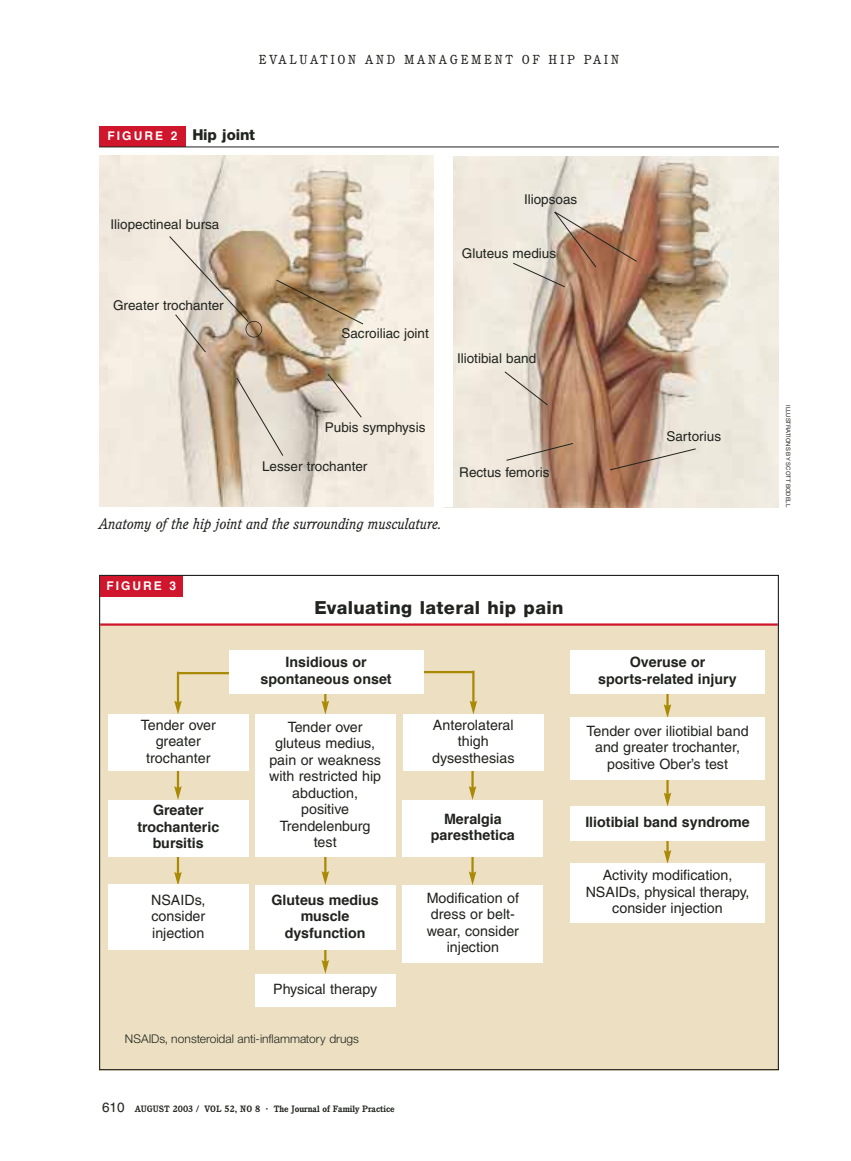
<style>
.page{position:relative;width:851px;height:1161px;background:#fff}
.page>*{position:absolute;margin:0;border:0;box-sizing:border-box;transform-origin:0 0}
.t1{font:700 25.5px "Cushing";letter-spacing:.015em;color:#fff}
.t2{font:800 18px "Helvetica Neue";letter-spacing:.02em;color:#20231e}
.t3{font:italic 15px "Cushing";color:#20231e}
.t4{font:800 15px "Helvetica Neue";letter-spacing:-.01em;color:#20231e}
.t5{font:14.25px/16.5px "Helvetica";color:#20231e;text-align:center}
.t6{font:700 14.25px/16.5px "Helvetica";color:#20231e;text-align:center}
.t7{font:13.5px "Helvetica";color:#20231e}
.t8{font:12.75px "Cushing";letter-spacing:.21em;color:#20231e}
.t9{font:300 12px "Helvetica Neue";color:#20231e}
.t10{font:700 12px "Helvetica";letter-spacing:.165em;color:#fff}
.t11{font:700 9px "Cushing";color:#20231e}
.t12{font:6px "Helvetica Neue";color:#20231e}
.s1{font-family:"Helvetica";font-weight:400;font-size:13.5px}
.s2{font-size:10.5px}
</style>
<div class="page">
<div style="left:99px;top:625px;width:679px;height:446px;background:#ede0c2"></div>
<hr style="left:100px;top:623px;width:677px;height:3px;background:#cf162d">
<div style="left:100px;top:576px;width:82px;height:21px;background:#cf162d"></div>
<hr style="left:324px;top:668px;width:2px;height:35px;background:#aa8905">
<svg style="left:321px;top:701px;width:8px;height:14px"></svg>
<hr style="left:177px;top:672px;width:2px;height:31px;background:#aa8905">
<svg style="left:174px;top:701px;width:8px;height:14px"></svg>
<hr style="left:178px;top:672px;width:121px;height:2px;background:#aa8905">
<hr style="left:666px;top:672px;width:2px;height:35px;background:#aa8905">
<svg style="left:663px;top:704px;width:8px;height:14px"></svg>
<hr style="left:666px;top:760px;width:2px;height:35px;background:#aa8905">
<svg style="left:664px;top:793px;width:7px;height:13px"></svg>
<hr style="left:666px;top:818px;width:2px;height:35px;background:#aa8905">
<svg style="left:663px;top:850px;width:8px;height:13px"></svg>
<div style="left:570px;top:863px;width:194px;height:60px;background:#fff"></div>
<hr style="left:177px;top:763px;width:2px;height:26px;background:#aa8905">
<svg style="left:174px;top:786px;width:8px;height:14px"></svg>
<hr style="left:177px;top:848px;width:2px;height:27px;background:#aa8905">
<svg style="left:174px;top:872px;width:8px;height:13px"></svg>
<div style="left:108px;top:885px;width:140px;height:65px;background:#fff"></div>
<hr style="left:471px;top:763px;width:2px;height:26px;background:#aa8905">
<svg style="left:469px;top:786px;width:7px;height:14px"></svg>
<hr style="left:471px;top:848px;width:2px;height:26px;background:#aa8905">
<svg style="left:469px;top:871px;width:7px;height:14px"></svg>
<div style="left:402px;top:885px;width:141px;height:78px;background:#fff"></div>
<hr style="left:324px;top:839px;width:2px;height:35px;background:#aa8905">
<svg style="left:321px;top:871px;width:8px;height:14px"></svg>
<hr style="left:324px;top:928px;width:2px;height:35px;background:#aa8905">
<svg style="left:321px;top:960px;width:8px;height:14px"></svg>
<div style="left:255px;top:974px;width:140px;height:32px;background:#fff"></div>
<div style="left:570px;top:650px;width:194px;height:44px;background:#fff"></div>
<div style="left:570px;top:718px;width:194px;height:62px;background:#fff"></div>
<div style="left:570px;top:806px;width:194px;height:34px;background:#fff"></div>
<div style="left:108px;top:715px;width:140px;height:56px;background:#fff"></div>
<hr style="left:472px;top:671px;width:2px;height:32px;background:#aa8905">
<svg style="left:469px;top:701px;width:8px;height:14px"></svg>
<hr style="left:350px;top:671px;width:123px;height:2px;background:#aa8905">
<div style="left:403px;top:715px;width:140px;height:56px;background:#fff"></div>
<div style="left:229px;top:650px;width:194px;height:44px;background:#fff"></div>
<div style="left:255px;top:715px;width:140px;height:142px;background:#fff"></div>
<div style="left:108px;top:800px;width:140px;height:56px;background:#fff"></div>
<div style="left:255px;top:885px;width:140px;height:65px;background:#fff"></div>
<div style="left:402px;top:800px;width:141px;height:56px;background:#fff"></div>
<div style="left:99px;top:126px;width:87px;height:21px;background:#cf162d"></div>
<hr style="left:99px;top:147px;width:679px;height:1px;background:#20231e">
<img style="left:453px;top:156px;width:325px;height:351px">
<img style="left:99px;top:156px;width:334px;height:351px">
<svg style="left:275px;top:279px;width:89px;height:46px;background:#ad9474"></svg>
<svg style="left:327px;top:373px;width:35px;height:45px;background:#ded4c7"></svg>
<svg style="left:236px;top:377px;width:48px;height:80px;background:#dbd1c4"></svg>
<svg style="left:512px;top:211px;width:125px;height:77px;background:#c4a793"></svg>
<svg style="left:503px;top:371px;width:45px;height:35px;background:#d1c5b9"></svg>
<svg style="left:609px;top:448px;width:87px;height:23px;background:#bfa390"></svg>
<svg style="left:505px;top:443px;width:69px;height:18px"></svg>
<div style="left:245px;top:321px;width:17px;height:17px;border:2px solid #20231e;border-radius:50%"></div>
<svg style="left:169px;top:236px;width:80px;height:117px;background:#ccbca9"></svg>
<p class="t8" style="left:259px;top:54px;width:361px">EVALUATION AND MANAGEMENT OF HIP PAIN</p>
<p class="t10" style="left:108px;top:130px;width:71px">FIGURE 2</p>
<p class="t4" style="left:192px;top:129px;width:64px">Hip joint</p>
<p class="t7" style="left:524px;top:194px;width:55px">Iliopsoas</p>
<p class="t7" style="left:110px;top:220px;width:110px">Iliopectineal bursa</p>
<p class="t7" style="left:113px;top:300px;width:112px">Greater trochanter</p>
<p class="t7" style="left:341px;top:328px;width:89px">Sacroiliac joint</p>
<p class="t7" style="left:462px;top:248px;width:96px">Gluteus medius</p>
<p class="t7" style="left:457px;top:354px;width:81px">Iliotibial band</p>
<p class="t7" style="left:325px;top:422px;width:102px">Pubis symphysis</p>
<p class="t7" style="left:262px;top:461px;width:107px">Lesser trochanter</p>
<p class="t3" style="left:99px;top:518px;width:344px">Anatomy of the hip joint and the surrounding musculature.</p>
<p class="t7" style="left:459px;top:467px;width:92px">Rectus femoris</p>
<h1 class="t1" style="left:100px;top:576px;width:89px">Applied</h1>
<p class="t10" style="left:106px;top:580px;width:71px">FIGURE 3</p>
<p class="t2" style="left:314px;top:602px;width:250px">Evaluating lateral hip pain</p>
<p class="t6" style="left:260px;top:655px;width:133px">Insidious or spontaneous onset</p>
<p class="t5" style="left:269px;top:720px;width:113px">Tender over gluteus medius, pain or weakness with restricted hip abduction, positive<br>Trendelenburg test</p>
<p class="t5" style="left:141px;top:718px;width:76px">Tender over greater trochanter</p>
<p class="t5" style="left:432px;top:718px;width:84px">Anterolateral thigh dysesthesias</p>
<p class="t6" style="left:137px;top:803px;width:83px">Greater trochanteric bursitis</p>
<p class="t6" style="left:431px;top:811px;width:85px">Meralgia paresthetica</p>
<p class="t5" style="left:151px;top:893px;width:56px;text-align:justify">NSAIDs, consider injection</p>
<p class="t5" style="left:427px;top:891px;width:94px">Modification of dress or belt&shy;wear, consider injection</p>
<p class="t5" style="left:273px;top:982px;width:105px">Physical therapy</p>
<p class="t6" style="left:271px;top:893px;width:109px">Gluteus medius muscle dysfunction</p>
<p class="t9" style="left:125px;top:1035px;width:235px">NSAIDs, nonsteroidal anti-inflammatory drugs</p>
<p class="t11" style="left:102px;top:1106px;width:294px"><span class="s1">610</span> AUGUST 2003 / VOL 52, NO 8 <span class="s2">·</span> The Journal of Family Practice</p>
<p class="t7" style="left:666px;top:431px;width:56px">Sartorius</p>
<p class="t6" style="left:598px;top:655px;width:140px">Overuse or sports-related injury</p>
<p class="t5" style="left:586px;top:724px;width:164px">Tender over iliotibial band and greater trochanter, positive Ober’s test</p>
<p class="t6" style="left:585px;top:815px;width:166px">Iliotibial band syndrome</p>
<p class="t5" style="left:585px;top:868px;width:165px">Activity modification,<br>NSAIDs, physical therapy, consider injection</p>
<p class="t12" style="left:790px;top:405px;width:104px;rotate:90deg">ILLUSTRATIONS BY SCOTT BODELL</p>
</div>
